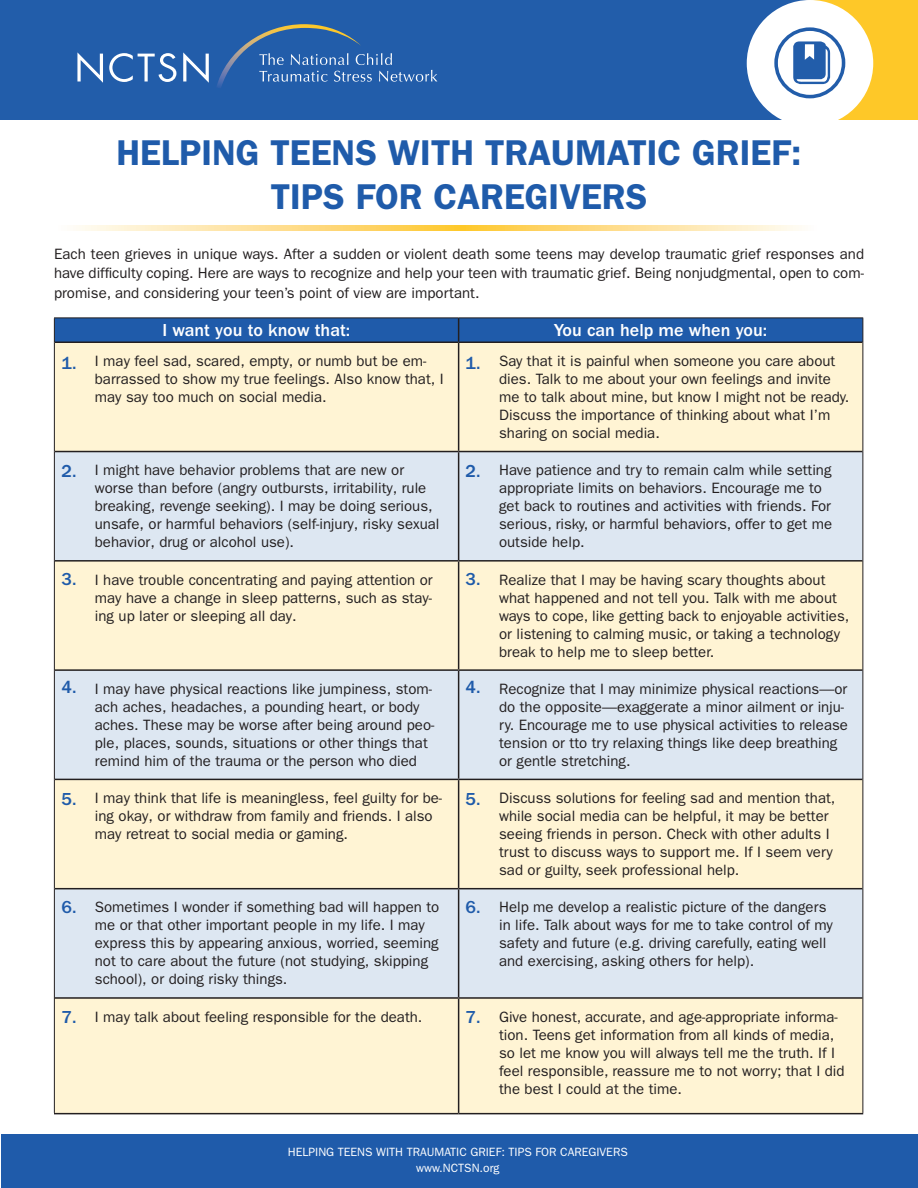
<style>
.page{position:relative;width:918px;height:1188px;background:#fff}
.page>*{position:absolute;margin:0;border:0;box-sizing:border-box;transform-origin:0 0}
.t1{font:600 36px "ITC Franklin Gothic Std";color:#1f5baa}
.t2{font:500 18px "ITC Franklin Gothic Std";color:#fff}
.t3{font:500 18px "ITC Franklin Gothic Std";color:#1f5baa}
.t4{font:15px/18px "ITC Franklin Gothic Std";color:#231f20}
.t5{font:12px/16.5px "ITC Franklin Gothic Std";color:#fff;text-align:center}
</style>
<div class="page">
<div style="left:1px;top:1134px;width:917px;height:54px;background:#1f5baa"></div>
<div style="left:0;top:0;width:918px;height:119px;background:#fec828"></div>
<div style="left:0;top:0;width:808px;height:119px;background:#225daa"></div>
<div style="left:747px;top:0;width:126px;height:127px;background:#fff;border-radius:50%"></div>
<svg style="left:77px;top:52px;width:26px;height:31px"></svg>
<svg style="left:109px;top:53px;width:67px;height:29px"></svg>
<svg style="left:183px;top:52px;width:26px;height:31px"></svg>
<svg style="left:361px;top:53px;width:76px;height:29px"></svg>
<img style="left:217px;top:24px;width:144px;height:64px">
<svg style="left:774px;top:27px;width:71px;height:71px"></svg>
<svg style="left:76px;top:225px;width:726px;height:6px;background:#fee093"></svg>
<div style="left:55px;top:343px;width:807px;height:770px;background:#fff4d4"></div>
<svg style="left:55px;top:452px;width:807px;height:545px;background:#eaebe5"></svg>
<hr style="left:54px;top:342px;width:1px;height:110px;background:#231f20">
<hr style="left:862px;top:342px;width:1px;height:110px;background:#231f20">
<hr style="left:54px;top:452px;width:1px;height:109px;background:#231f20">
<hr style="left:862px;top:452px;width:1px;height:109px;background:#231f20">
<hr style="left:54px;top:561px;width:1px;height:109px;background:#231f20">
<hr style="left:862px;top:561px;width:1px;height:109px;background:#231f20">
<hr style="left:54px;top:670px;width:1px;height:109px;background:#231f20">
<hr style="left:862px;top:670px;width:1px;height:109px;background:#231f20">
<hr style="left:54px;top:779px;width:1px;height:110px;background:#231f20">
<hr style="left:862px;top:779px;width:1px;height:110px;background:#231f20">
<hr style="left:54px;top:889px;width:1px;height:109px;background:#231f20">
<hr style="left:862px;top:889px;width:1px;height:109px;background:#231f20">
<hr style="left:54px;top:998px;width:1px;height:115px;background:#231f20">
<hr style="left:862px;top:998px;width:1px;height:115px;background:#231f20">
<div style="left:54px;top:318px;width:809px;height:24px;background:#1f5baa"></div>
<hr style="left:55px;top:341px;width:404px;height:2px;background:#231f20">
<hr style="left:459px;top:341px;width:403px;height:2px;background:#231f20">
<hr style="left:458px;top:343px;width:1px;height:108px;background:#231f20">
<hr style="left:55px;top:451px;width:404px;height:1px;background:#231f20">
<hr style="left:459px;top:451px;width:403px;height:1px;background:#231f20">
<hr style="left:458px;top:452px;width:1px;height:108px;background:#231f20">
<hr style="left:55px;top:560px;width:404px;height:2px;background:#231f20">
<hr style="left:459px;top:560px;width:403px;height:2px;background:#231f20">
<hr style="left:458px;top:562px;width:1px;height:107px;background:#231f20">
<hr style="left:55px;top:669px;width:404px;height:2px;background:#231f20">
<hr style="left:459px;top:669px;width:403px;height:2px;background:#231f20">
<hr style="left:458px;top:671px;width:1px;height:108px;background:#231f20">
<hr style="left:55px;top:779px;width:404px;height:1px;background:#231f20">
<hr style="left:459px;top:779px;width:403px;height:1px;background:#231f20">
<hr style="left:458px;top:780px;width:1px;height:108px;background:#231f20">
<hr style="left:55px;top:888px;width:404px;height:1px;background:#231f20">
<hr style="left:459px;top:888px;width:403px;height:1px;background:#231f20">
<hr style="left:458px;top:889px;width:1px;height:108px;background:#231f20">
<hr style="left:55px;top:997px;width:404px;height:2px;background:#231f20">
<hr style="left:459px;top:997px;width:403px;height:2px;background:#231f20">
<hr style="left:458px;top:999px;width:1px;height:114px;background:#231f20">
<hr style="left:54px;top:1113px;width:405px;height:1px;background:#231f20">
<hr style="left:459px;top:1113px;width:404px;height:1px;background:#231f20">
<p class="t1" style="left:116px;top:132px;width:687px">HELPING TEENS WITH TRAUMATIC GRIEF:</p>
<p class="t1" style="left:271px;top:175px;width:378px">TIPS FOR CAREGIVERS</p>
<p class="t4" style="left:54px;top:244px;width:812px;line-height:19.5px;text-align:justify">Each teen grieves in unique ways. After a sudden or violent death some teens may develop traumatic grief responses and have difficulty coping. Here are ways to recognize and help your teen with traumatic grief. Being nonjudgmental, open to com&shy;promise, and considering your teen’s point of view are important.</p>
<p class="t2" style="left:163px;top:320px;width:189px">I want you to know that:</p>
<p class="t2" style="left:554px;top:320px;width:215px">You can help me when you:</p>
<p class="t4" style="left:95px;top:352px;width:350px">I may feel sad, scared, empty, or numb but be em&shy;barrassed to show my true feelings. Also know that, I may say too much on social media.</p>
<p class="t4" style="left:499px;top:352px;width:352px">Say that it is painful when someone you care about dies. Talk to me about your own feelings and invite me to talk about mine, but know I might not be ready.<br>Discuss the importance of thinking about what I’m sharing on social media.</p>
<p class="t4" style="left:95px;top:461px;width:346px">I might have behavior problems that are new or worse than before (angry outbursts, irritability, rule breaking, revenge seeking). I may be doing serious, unsafe, or harmful behaviors (self-injury, risky sexual behavior, drug or alcohol use).</p>
<p class="t4" style="left:499px;top:461px;width:335px">Have patience and try to remain calm while setting appropriate limits on behaviors. Encourage me to get back to routines and activities with friends. For serious, risky, or harmful behaviors, offer to get me outside help.</p>
<p class="t4" style="left:95px;top:571px;width:339px;text-align:justify">I have trouble concentrating and paying attention or may have a change in sleep patterns, such as stay&shy;ing up later or sleeping all day.</p>
<p class="t4" style="left:499px;top:571px;width:352px">Realize that I may be having scary thoughts about what happened and not tell you. Talk with me about ways to cope, like getting back to enjoyable activities, or listening to calming music, or taking a technology break to help me to sleep better.</p>
<p class="t4" style="left:95px;top:680px;width:341px">I may have physical reactions like jumpiness, stom&shy;ach aches, headaches, a pounding heart, or body aches. These may be worse after being around peo&shy;ple, places, sounds, situations or other things that remind him of the trauma or the person who died</p>
<p class="t4" style="left:499px;top:680px;width:350px">Recognize that I may minimize physical reactions—or do the opposite—exaggerate a minor ailment or inju&shy;ry. Encourage me to use physical activities to release tension or tto try relaxing things like deep breathing or gentle stretching.</p>
<p class="t4" style="left:95px;top:789px;width:349px">I may think that life is meaningless, feel guilty for be&shy;ing okay, or withdraw from family and friends. I also may retreat to social media or gaming.</p>
<p class="t4" style="left:499px;top:789px;width:338px">Discuss solutions for feeling sad and mention that, while social media can be helpful, it may be better seeing friends in person. Check with other adults I trust to discuss ways to support me. If I seem very sad or guilty, seek professional help.</p>
<p class="t4" style="left:95px;top:899px;width:346px">Sometimes I wonder if something bad will happen to me or that other important people in my life. I may express this by appearing anxious, worried, seeming not to care about the future (not studying, skipping school), or doing risky things.</p>
<p class="t4" style="left:499px;top:899px;width:335px">Help me develop a realistic picture of the dangers in life. Talk about ways for me to take control of my safety and future (e.g. driving carefully, eating well and exercising, asking others for help).</p>
<p class="t4" style="left:95px;top:1008px;width:329px">I may talk about feeling responsible for the death.</p>
<p class="t4" style="left:499px;top:1008px;width:347px">Give honest, accurate, and age-appropriate informa&shy;tion. Teens get information from all kinds of media, so let me know you will always tell me the truth. If I feel responsible, reassure me to not worry; that I did the best I could at the time.</p>
<p class="t3" style="left:62px;top:353px;width:17px">1.</p>
<p class="t3" style="left:465px;top:353px;width:17px">1.</p>
<p class="t3" style="left:62px;top:461px;width:17px">2.</p>
<p class="t3" style="left:465px;top:461px;width:17px">2.</p>
<p class="t3" style="left:62px;top:569px;width:17px">3.</p>
<p class="t3" style="left:465px;top:569px;width:17px">3.</p>
<p class="t3" style="left:62px;top:677px;width:17px">4.</p>
<p class="t3" style="left:465px;top:677px;width:17px">4.</p>
<p class="t3" style="left:62px;top:789px;width:17px">5.</p>
<p class="t3" style="left:465px;top:789px;width:17px">5.</p>
<p class="t3" style="left:62px;top:897px;width:17px">6.</p>
<p class="t3" style="left:465px;top:897px;width:17px">6.</p>
<p class="t3" style="left:62px;top:1007px;width:17px">7.</p>
<p class="t3" style="left:465px;top:1007px;width:17px">7.</p>
<p class="t5" style="left:288px;top:1143px;width:342px">HELPING TEENS WITH TRAUMATIC GRIEF: TIPS FOR CAREGIVERS www.NCTSN.org</p>
</div>
